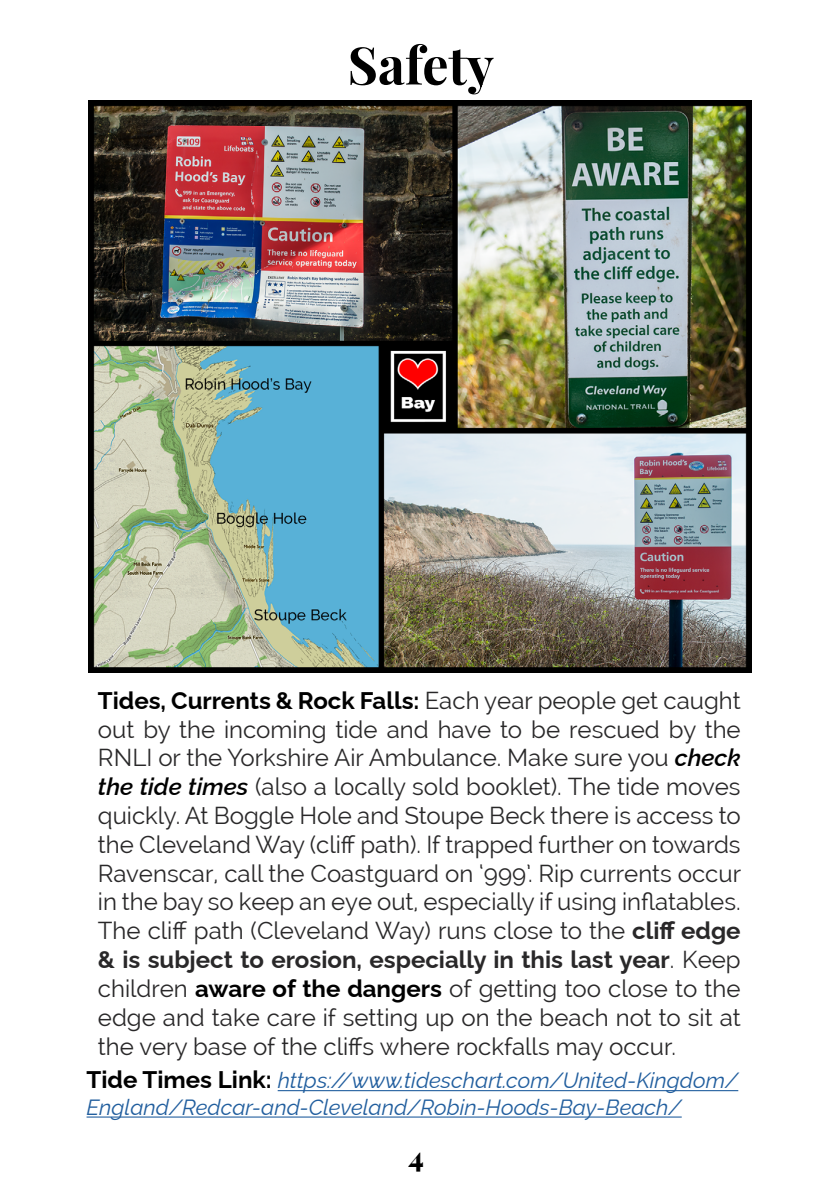
<style>
.page{position:relative;width:840px;height:1191px;background:#fff}
.page>*{position:absolute;margin:0;border:0;box-sizing:border-box;transform-origin:0 0}
.t1{font:700 52px "Playfair Display";color:#000}
.t2{font:900 28px "Playfair Display";color:#000}
.t3{font:24px/28.8px "Raleway";color:#292829;text-align:justify}
.t4{font:italic 22px/26.4px "Raleway";color:#215e9e}
.s1{font-weight:700;color:#000}
.s2{font-weight:600;font-style:italic;color:#000}
.s3{font-weight:700}
.s4{font-weight:700;font-style:normal;font-size:24px;color:#000}
</style>
<div class="page">
<img style="left:89px;top:101px;width:662px;height:572px">
<hr style="left:277px;top:1090px;width:460px;height:1px;background:#215e9e">
<hr style="left:86px;top:1116px;width:595px;height:1px;background:#215e9e">
<h1 class="t1" style="left:347px;top:24px;width:148px">Safety</h1>
<p class="t3" style="left:98px;top:686px;width:644px"><span class="s1">Tides, Currents &amp; Rock Falls:</span> Each year people get caught out by the incoming tide and have to be rescued by the RNLI or the Yorkshire Air Ambulance. Make sure you <span class="s2">check the tide times</span> (also a locally sold booklet). The tide moves quickly. At Boggle Hole and Stoupe Beck there is access to the Cleveland Way (cliff path). If trapped further on towards Ravenscar, call the Coastguard on ‘999’. Rip currents occur in the bay so keep an eye out, especially if using inflatables.<br>The cliff path (Cleveland Way) runs close to the <span class="s3">cliff edge &amp; is subject to erosion, especially in this last year</span>. Keep children <span class="s1">aware of the dangers</span> of getting too close to the edge and take care if setting up on the beach not to sit at the very base of the cliffs where rockfalls may occur.</p>
<p class="t4" style="left:86px;top:1065px;width:653px"><span class="s4">Tide Times Link:</span> https://www.tideschart.com/United-Kingdom/<br>England/Redcar-and-Cleveland/Robin-Hoods-Bay-Beach/</p>
<p class="t2" style="left:408px;top:1135px;width:17px">4</p>
</div>
